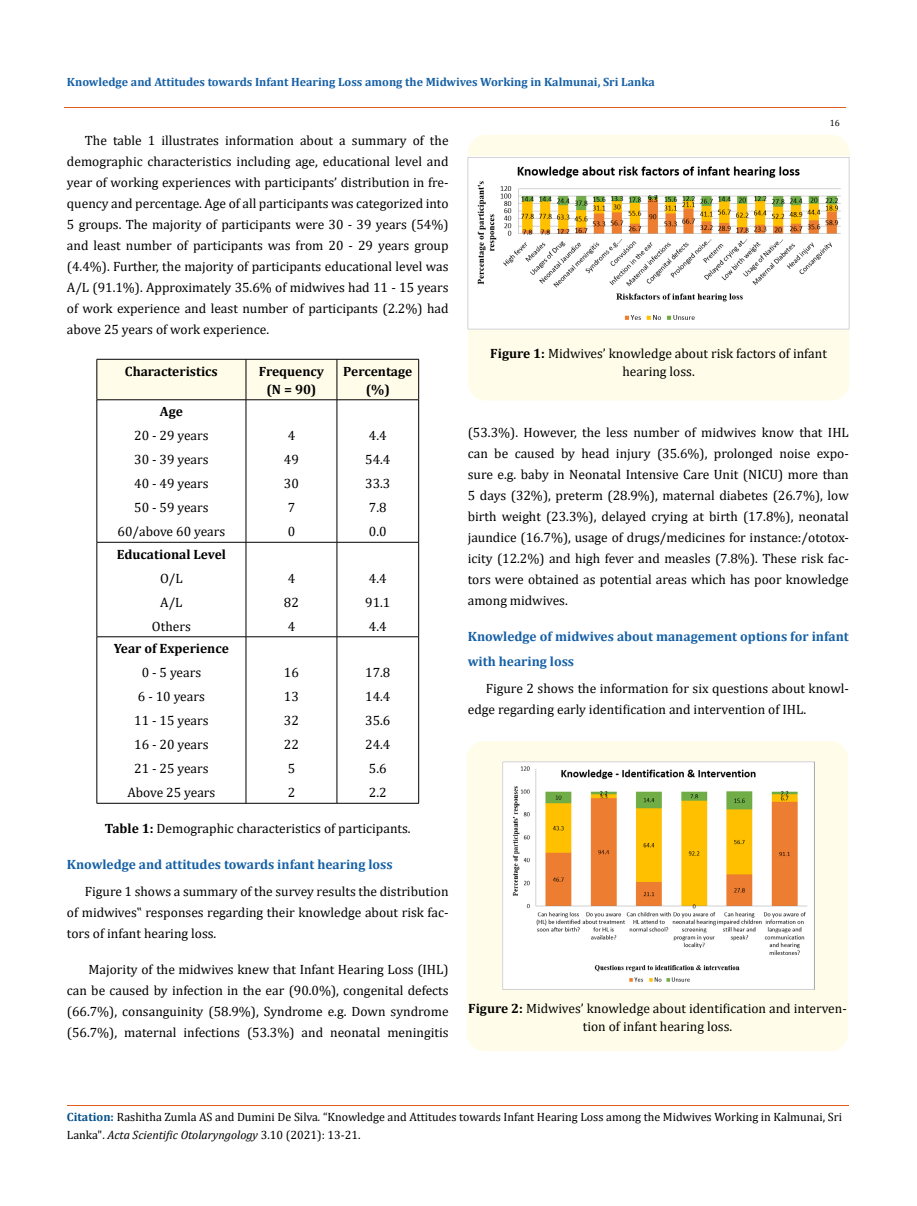
<style>
.page{position:relative;width:917px;height:1206px;background:#fff}
.page>*{position:absolute;margin:0;border:0;box-sizing:border-box;transform-origin:0 0}
.t1{font:13.5px/24px "Cambria";color:#000}
.t2{font:700 13.5px/24.8px "Cambria";color:#1560a6}
.t3{font:700 13.5px/18px "Cambria";color:#000;text-align:center}
.t4{font:12px/18px "Cambria";color:#000}
.t5{font:700 12px "Cambria";color:#1560a6}
.t6{font:9px "Cambria";color:#000}
.s1{font-weight:700}
.s2{font-weight:700;color:#035089}
.s3{font-style:italic}
</style>
<div class="page">
<div style="left:98px;top:360px;width:320px;height:40px;background:#fffde9"></div>
<hr style="left:97px;top:359px;width:149px;height:1px;background:#000">
<hr style="left:97px;top:359px;width:1px;height:41px;background:#000">
<hr style="left:246px;top:359px;width:91px;height:1px;background:#000">
<hr style="left:246px;top:359px;width:1px;height:41px;background:#000">
<hr style="left:337px;top:359px;width:82px;height:1px;background:#000">
<hr style="left:336px;top:359px;width:1px;height:41px;background:#000">
<hr style="left:418px;top:359px;width:1px;height:41px;background:#000">
<hr style="left:97px;top:400px;width:149px;height:1px;background:#000">
<hr style="left:97px;top:400px;width:1px;height:142px;background:#000">
<hr style="left:246px;top:400px;width:91px;height:1px;background:#000">
<hr style="left:246px;top:400px;width:1px;height:142px;background:#000">
<hr style="left:337px;top:400px;width:82px;height:1px;background:#000">
<hr style="left:336px;top:400px;width:1px;height:142px;background:#000">
<hr style="left:418px;top:400px;width:1px;height:142px;background:#000">
<hr style="left:97px;top:542px;width:149px;height:1px;background:#000">
<hr style="left:97px;top:542px;width:1px;height:95px;background:#000">
<hr style="left:246px;top:542px;width:91px;height:1px;background:#000">
<hr style="left:246px;top:542px;width:1px;height:95px;background:#000">
<hr style="left:337px;top:542px;width:82px;height:1px;background:#000">
<hr style="left:336px;top:542px;width:1px;height:95px;background:#000">
<hr style="left:418px;top:542px;width:1px;height:95px;background:#000">
<hr style="left:97px;top:637px;width:149px;height:1px;background:#000">
<hr style="left:97px;top:637px;width:1px;height:166px;background:#000">
<hr style="left:246px;top:637px;width:91px;height:1px;background:#000">
<hr style="left:246px;top:637px;width:1px;height:166px;background:#000">
<hr style="left:337px;top:637px;width:82px;height:1px;background:#000">
<hr style="left:336px;top:637px;width:1px;height:166px;background:#000">
<hr style="left:418px;top:637px;width:1px;height:166px;background:#000">
<hr style="left:97px;top:803px;width:149px;height:1px;background:#000">
<hr style="left:246px;top:803px;width:91px;height:1px;background:#000">
<hr style="left:337px;top:803px;width:82px;height:1px;background:#000">
<div style="left:468px;top:135px;width:381px;height:266px;background:#fffde9;border-radius:18px"></div>
<img style="left:468px;top:157px;width:381px;height:172px">
<div style="left:466px;top:741px;width:382px;height:310px;background:#fffde9;border-radius:18px"></div>
<img style="left:502px;top:761px;width:312px;height:228px">
<hr style="left:64px;top:108px;width:781px;height:1px;background:#e05d1a">
<hr style="left:67px;top:1106px;width:781px;height:1px;background:#e05d1a">
<p class="t5" style="left:67px;top:73px;width:589px">Knowledge and Attitudes towards Infant Hearing Loss among the Midwives Working in Kalmunai, Sri Lanka</p>
<p class="t1" style="left:67px;top:130px;width:383px;line-height:21px;text-align:justify;text-indent:18px">The table 1 illustrates information about a summary of the demographic characteristics including age, educational level and year of working experiences with participants’ distribution in fre&shy;quency and percentage. Age of all participants was categorized into 5 groups. The majority of participants were 30 - 39 years (54%) and least number of participants was from 20 - 29 years group (4.4%). Further, the majority of participants educational level was A/L (91.1%). Approximately 35.6% of midwives had 11 - 15 years of work experience and least number of participants (2.2%) had above 25 years of work experience.</p>
<p class="t6" style="left:829px;top:118px;width:11px">16</p>
<p class="t3" style="left:125px;top:362px;width:94px">Characteristics</p>
<p class="t3" style="left:259px;top:362px;width:67px">Frequency (N = 90)</p>
<p class="t3" style="left:343px;top:362px;width:71px">Percentage (%)</p>
<p class="t3" style="left:160px;top:402px;width:24px">Age</p>
<p class="t1" style="left:117px;top:424px;width:109px;text-align:center">20 - 29 years<br>30 - 39 years<br>40 - 49 years<br>50 - 59 years<br>60/above 60 years</p>
<p class="t1" style="left:284px;top:424px;width:16px">4<br>49<br>30<br>7<br>0</p>
<p class="t1" style="left:365px;top:424px;width:27px">4.4<br>54.4<br>33.3<br>7.8<br>0.0</p>
<p class="t3" style="left:117px;top:545px;width:111px">Educational Level</p>
<p class="t1" style="left:152px;top:566px;width:40px;text-align:center">O/L<br>A/L<br>Others</p>
<p class="t1" style="left:284px;top:566px;width:16px">4<br>82<br>4</p>
<p class="t1" style="left:365px;top:566px;width:27px">4.4<br>91.1<br>4.4</p>
<p class="t3" style="left:114px;top:639px;width:116px">Year of Experience</p>
<p class="t1" style="left:127px;top:661px;width:89px;text-align:center">0 - 5 years<br>6 - 10 years<br>11 - 15 years<br>16 - 20 years<br>21 - 25 years<br>Above 25 years</p>
<p class="t1" style="left:284px;top:661px;width:16px">16<br>13<br>32<br>22<br>5<br>2</p>
<p class="t1" style="left:365px;top:661px;width:27px">17.8<br>14.4<br>35.6<br>24.4<br>5.6<br>2.2</p>
<p class="t1" style="left:105px;top:816px;width:307px"><span class="s1">Table 1:</span> Demographic characteristics of participants.</p>
<p class="t2" style="left:67px;top:852px;width:327px">Knowledge and attitudes towards infant hearing loss</p>
<p class="t1" style="left:67px;top:881px;width:383px;line-height:21px;text-align:justify;text-indent:18px">Figure 1 shows a summary of the survey results the distribution of midwives‟ responses regarding their knowledge about risk fac&shy;tors of infant hearing loss.</p>
<p class="t1" style="left:67px;top:959px;width:383px;line-height:21px;text-align:justify;text-indent:22px">Majority of the midwives knew that Infant Hearing Loss (IHL) can be caused by infection in the ear (90.0%), congenital defects (66.7%), consanguinity (58.9%), Syndrome e.g. Down syndrome (56.7%), maternal infections (53.3%) and neonatal meningitis</p>
<p class="t1" style="left:490px;top:344px;width:338px;line-height:18px;text-align:center"><span class="s1">Figure 1:</span> Midwives’ knowledge about risk factors of infant hearing loss.</p>
<p class="t1" style="left:468px;top:422px;width:382px;line-height:21px;text-align:justify">(53.3%). However, the less number of midwives know that IHL can be caused by head injury (35.6%), prolonged noise expo&shy;sure e.g. baby in Neonatal Intensive Care Unit (NICU) more than 5 days (32%), preterm (28.9%), maternal diabetes (26.7%), low birth weight (23.3%), delayed crying at birth (17.8%), neonatal jaundice (16.7%), usage of drugs/medicines for instance:/ototox&shy;icity (12.2%) and high fever and measles (7.8%). These risk fac&shy;tors were obtained as potential areas which has poor knowledge among midwives.</p>
<p class="t2" style="left:468px;top:624px;width:382px">Knowledge of midwives about management options for infant with hearing loss</p>
<p class="t1" style="left:468px;top:678px;width:382px;line-height:21px;text-indent:18px">Figure 2 shows the information for six questions about knowl&shy;edge regarding early identification and intervention of IHL.</p>
<p class="t1" style="left:468px;top:999px;width:380px;line-height:18px;text-align:center"><span class="s1">Figure 2:</span> Midwives’ knowledge about identification and interven&shy;tion of infant hearing loss.</p>
<p class="t4" style="left:67px;top:1108px;width:776px"><span class="s2">Citation:</span> Rashitha Zumla AS and Dumini De Silva<span class="s3">.</span> “Knowledge and Attitudes towards Infant Hearing Loss among the Midwives Working in Kalmunai, Sri<br>Lanka". <span class="s3">Acta Scientific Otolaryngology</span> 3.10 (2021): 13-21.</p>
</div>
